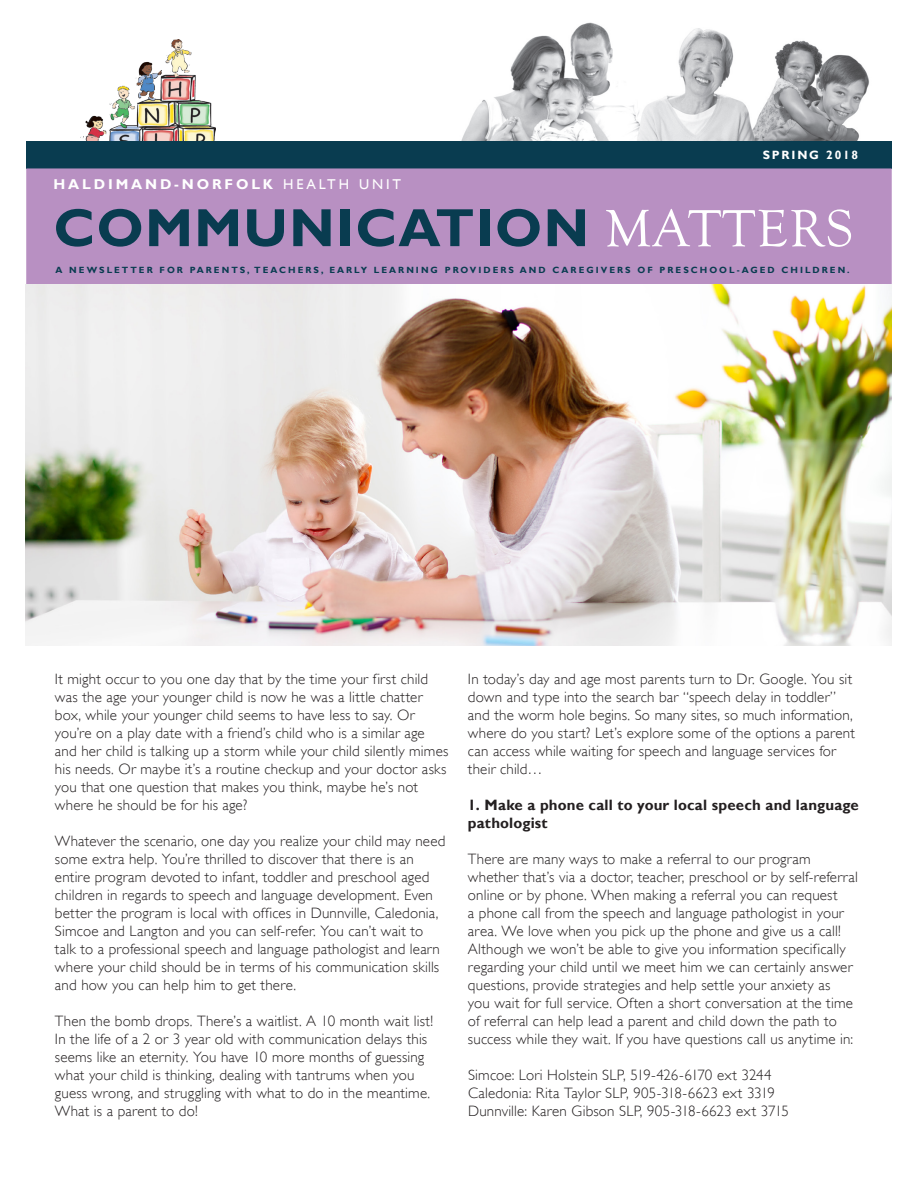
<style>
.page{position:relative;width:918px;height:1188px;background:#fff}
.page>*{position:absolute;margin:0;border:0;box-sizing:border-box;transform-origin:0 0}
.t1{font:700 54px "Gill Sans";letter-spacing:.025em;color:#093c50}
.P1{font:300 15px/18px "Gill Sans";letter-spacing:.01em;color:#231f20}
.P1-2{font:700 15px/18px "Gill Sans";letter-spacing:.01em;color:#231f20}
.t2{font:700 14.25px "Gill Sans";letter-spacing:.2em;color:#fff}
.t3{font:700 12px "Gill Sans";letter-spacing:.15em;color:#fff}
.t4{font:700 9px "Gill Sans";letter-spacing:.225em;color:#093c50}
.s1{font-weight:400}
.s2{font-family:"Goudy Old Style T";font-weight:400;color:#fff}
</style>
<div class="page">
<img style="left:461px;top:22px;width:408px;height:119px">
<img style="left:80px;top:40px;width:135px;height:101px">
<div style="left:26px;top:141px;width:866px;height:28px;background:#093c50"></div>
<div style="left:26px;top:168px;width:866px;height:165px;background:#b890c2"></div>
<img style="left:26px;top:284px;width:865px;height:362px">
<p class="t2" style="left:54px;top:176px;width:349px">HALDIMAND-NORFOLK <span class="s1">HEALTH UNIT</span></p>
<p class="t3" style="left:763px;top:148px;width:97px">SPRING 2018</p>
<p class="t1" style="left:54px;top:195px;width:801px">COMMUNICATION <span class="s2">MATTERS</span></p>
<p class="t4" style="left:56px;top:265px;width:796px">A NEWSLETTER FOR PARENTS, TEACHERS, EARLY LEARNING PROVIDERS AND CAREGIVERS OF PRESCHOOL-AGED CHILDREN.</p>
<p class="P1" style="left:55px;top:670px;width:395px">It might occur to you one day that by the time your first child was the age your younger child is now he was a little chatter box, while your younger child seems to have less to say. Or you’re on a play date with a friend’s child who is a similar age and her child is talking up a storm while your child silently mimes his needs. Or maybe it’s a routine checkup and your doctor asks you that one question that makes you think, maybe he’s not where he should be for his age?</p>
<p class="P1" style="left:55px;top:832px;width:392px">Whatever the scenario, one day you realize your child may need some extra help. You’re thrilled to discover that there is an entire program devoted to infant, toddler and preschool aged children in regards to speech and language development. Even better the program is local with offices in Dunnville, Caledonia, Simcoe and Langton and you can self-refer. You can’t wait to talk to a professional speech and language pathologist and learn where your child should be in terms of his communication skills and how you can help him to get there.</p>
<p class="P1" style="left:55px;top:1012px;width:380px">Then the bomb drops. There’s a waitlist. A 10 month wait list!<br>In the life of a 2 or 3 year old with communication delays this seems like an eternity. You have 10 more months of guessing what your child is thinking, dealing with tantrums when you guess wrong, and struggling with what to do in the meantime.<br>What is a parent to do!</p>
<p class="P1" style="left:468px;top:670px;width:388px">In today’s day and age most parents turn to Dr. Google. You sit down and type into the search bar “speech delay in toddler” and the worm hole begins. So many sites, so much information, where do you start? Let’s explore some of the options a parent can access while waiting for speech and language services for their child…</p>
<p class="P1-2" style="left:468px;top:796px;width:392px">1. Make a phone call to your local speech and language pathologist</p>
<p class="P1" style="left:468px;top:850px;width:391px">There are many ways to make a referral to our program whether that’s via a doctor, teacher, preschool or by self-referral online or by phone. When making a referral you can request<br>a phone call from the speech and language pathologist in your area. We love when you pick up the phone and give us a call!<br>Although we won’t be able to give you information specifically regarding your child until we meet him we can certainly answer questions, provide strategies and help settle your anxiety as<br>you wait for full service. Often a short conversation at the time of referral can help lead a parent and child down the path to success while they wait. If you have questions call us anytime in:</p>
<p class="P1" style="left:468px;top:1066px;width:305px">Simcoe: Lori Holstein SLP, 519-426-6170 ext 3244</p>
<p class="P1" style="left:468px;top:1084px;width:309px">Caledonia: Rita Taylor SLP, 905-318-6623 ext 3319</p>
<p class="P1" style="left:468px;top:1102px;width:322px">Dunnville: Karen Gibson SLP, 905-318-6623 ext 3715</p>
</div>
